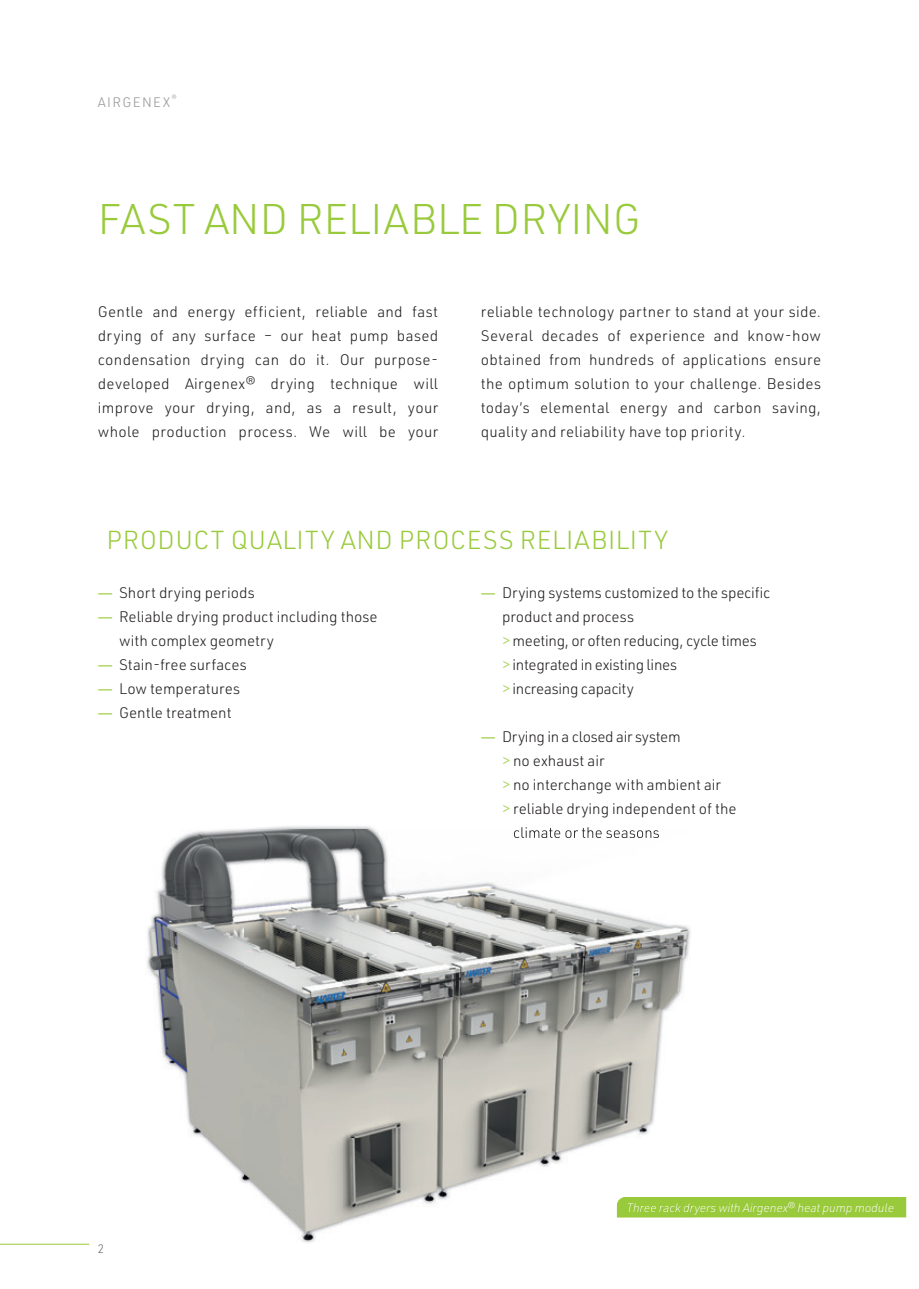
<style>
.page{position:relative;width:919px;height:1289px;background:#fff}
.page>*{position:absolute;margin:0;border:0;box-sizing:border-box;transform-origin:0 0}
.t1{font:300 42px "URWDIN";color:#99ca3b}
.t2{font:300 25.5px "URWDIN";letter-spacing:.02em;color:#99ca3b}
.t3{font:300 15px/24px "URWDIN";color:#231f20;text-align:justify}
.t4{font:300 15px/24px "URWDIN";letter-spacing:-.02em;color:#231f20}
.t5{font:300 13.5px "URWDIN";letter-spacing:.1em;color:#939598}
.t6{font:italic 200 12px "URWDIN";letter-spacing:-.01em;color:#fff}
.t7{font:300 12px "URWDIN";color:#6c6d70}
.s1{font-family:"Open Sans";font-weight:400;color:#99ca3b}
.s2{color:#99ca3b}
</style>
<div class="page">
<hr style="left:0;top:1243px;width:89px;height:1px;background:#99ca3b">
<img style="left:521px;top:827px;width:68px;height:2px">
<img style="left:302px;top:1241px;width:12px;height:2px">
<img style="left:641px;top:919px;width:52px;height:299px">
<div style="left:641px;top:1196px;width:265px;height:21px;background:#99ca3b"></div>
<img style="left:147px;top:829px;width:395px;height:103px">
<img style="left:542px;top:897px;width:99px;height:35px">
<img style="left:147px;top:932px;width:494px;height:309px">
<img style="left:502px;top:829px;width:157px;height:9px">
<img style="left:627px;top:1201px;width:64px;height:13px">
<p class="t5" style="left:98px;top:94px;width:80px">AIRGENEX<sup>®</sup></p>
<h1 class="t1" style="left:98px;top:192px;width:544px">FAST AND RELIABLE DRYING</h1>
<p class="t3" style="left:98px;top:299px;width:342px">Gentle and energy efficient, reliable and fast drying of any surface – our heat pump based condensation drying can do it. Our purpose&shy;developed Airgenex® drying technique will improve your drying, and, as a result, your whole production process. We will be your</p>
<p class="t3" style="left:480px;top:299px;width:342px">reliable technology partner to stand at your side.<br>Several decades of experience and know-how obtained from hundreds of applications ensure the optimum solution to your challenge. Besides today’s elemental energy and carbon saving, quality and reliability have top priority.</p>
<h2 class="t2" style="left:106px;top:523px;width:563px">PRODUCT QUALITY AND PROCESS RELIABILITY</h2>
<p class="t3" style="left:98px;top:580px;width:158px"><span class="s1">—</span> Short drying periods</p>
<p class="t3" style="left:119px;top:604px;width:260px;text-indent:-21px"><span class="s1">—</span> Reliable drying product including those with complex geometry</p>
<p class="t3" style="left:98px;top:652px;width:150px"><span class="s1">—</span> Stain-free surfaces</p>
<p class="t3" style="left:98px;top:676px;width:144px"><span class="s1">—</span> Low temperatures</p>
<p class="t3" style="left:98px;top:700px;width:135px"><span class="s1">—</span> Gentle treatment</p>
<p class="t4" style="left:502px;top:580px;width:270px;text-indent:-21px"><span class="s1">—</span> Drying systems customized to the specific product and process<br><span class="s2">&gt;</span> meeting, or often reducing, cycle times<br><span class="s2">&gt;</span> integrated in existing lines<br><span class="s2">&gt;</span> increasing capacity</p>
<p class="t3" style="left:502px;top:724px;width:236px;text-align:left;text-indent:-21px"><span class="s1">—</span> Drying in a closed air system<br><span class="s2">&gt;</span> no exhaust air<br><span class="s2">&gt;</span> no interchange with ambient air<br><span class="s2">&gt;</span> reliable drying independent of the</p>
<p class="t7" style="left:98px;top:1240px;width:8px">2</p>
<p class="t6" style="left:626px;top:1199px;width:269px">Three rack dryers with Airgenex® heat pump module</p>
</div>
